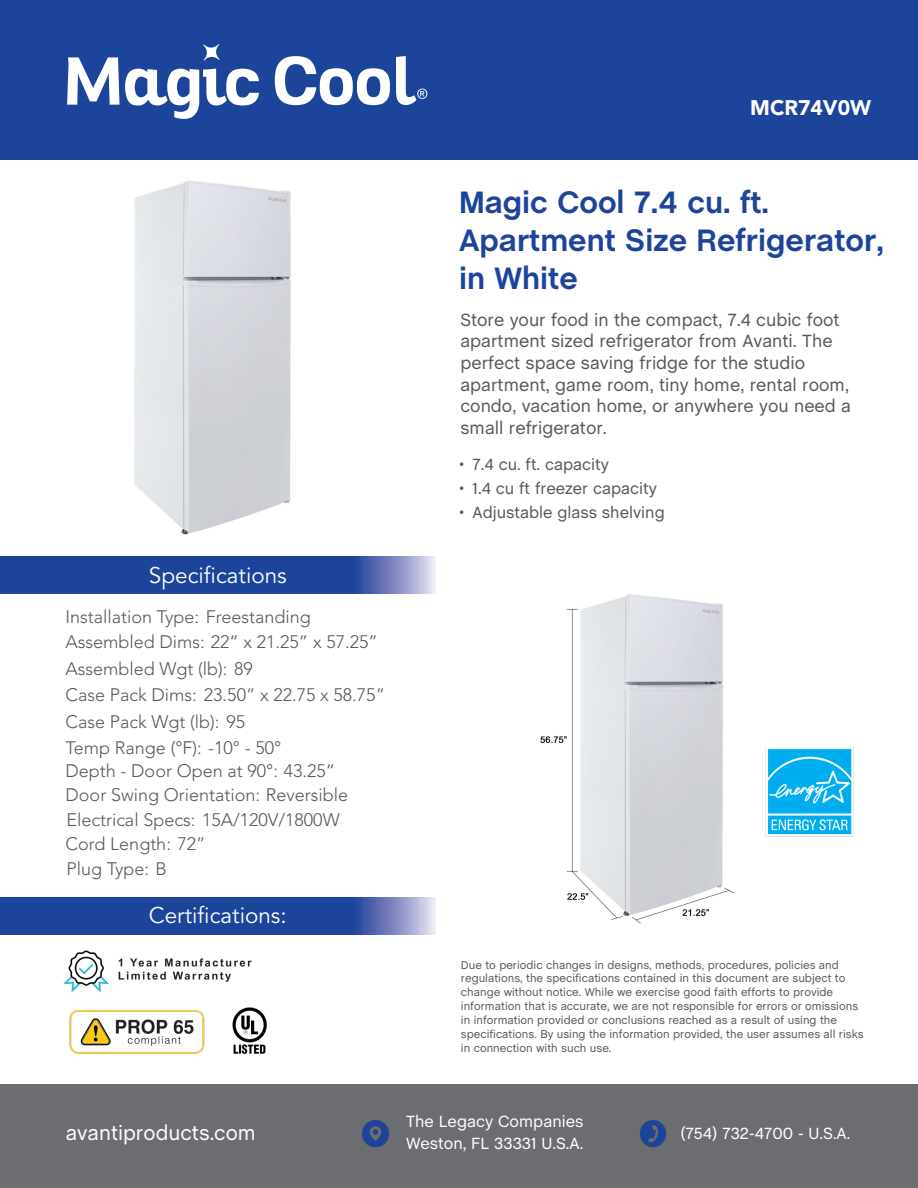
<style>
.page{position:relative;width:918px;height:1188px;background:#fff}
.page>*{position:absolute;margin:0;border:0;box-sizing:border-box;transform-origin:0 0}
.Large_Title{font:700 31.5px/37.8px "Chalet";color:#1d449b}
.t1{font:22.5px "Avenir LT Std";color:#fff}
.t2{font:21px "Chalet";color:#fff}
.Sku_Top{font:900 21px "Avenir LT Std";color:#fff}
.return_value{font:300 18px "Avenir LT Std";color:#57585a}
.Short_Description{font:18px/21.6px "Chalet";color:#57585a}
.t3{font:16.5px "Chalet";color:#57585a}
.t4{font:16.5px/21.6px "Chalet";color:#fff}
.disclaimer{font:11.55px/13.8px "Chalet";color:#57585a}
</style>
<div class="page">
<div style="left:0;top:0;width:918px;height:160px;background:#1d449b"></div>
<div style="left:0;top:1084px;width:918px;height:104px;background:#6c6d70"></div>
<svg style="left:0;top:897px;width:436px;height:38px;background:#415ea9"></svg>
<img style="left:362px;top:1120px;width:27px;height:27px">
<img style="left:640px;top:1120px;width:27px;height:27px">
<svg style="left:67px;top:44px;width:192px;height:75px"></svg>
<svg style="left:275px;top:56px;width:115px;height:49px"></svg>
<svg style="left:396px;top:56px;width:31px;height:49px"></svg>
<svg style="left:0;top:556px;width:436px;height:38px;background:#2f51a2"></svg>
<img style="left:540px;top:594px;width:195px;height:330px">
<img style="left:55px;top:897px;width:206px;height:87px">
<img style="left:64px;top:961px;width:143px;height:93px">
<img style="left:232px;top:1007px;width:35px;height:47px">
<img style="left:134px;top:181px;width:157px;height:354px">
<img style="left:765px;top:747px;width:89px;height:90px">
<p class="Sku_Top" style="left:750px;top:95px;width:122px">MCR74V0W</p>
<h2 class="t1" style="left:149px;top:563px;width:139px">Specifications</h2>
<p class="return_value" style="left:66px;top:606px;width:247px">Installation Type: Freestanding</p>
<p class="return_value" style="left:66px;top:632px;width:314px">Assembled Dims: 22” x 21.25” x 57.25”</p>
<p class="return_value" style="left:66px;top:658px;width:189px">Assembled Wgt (lb): 89</p>
<p class="return_value" style="left:66px;top:685px;width:321px">Case Pack Dims: 23.50” x 22.75 x 58.75”</p>
<p class="return_value" style="left:66px;top:711px;width:181px">Case Pack Wgt (lb): 95</p>
<p class="return_value" style="left:66px;top:737px;width:217px">Temp Range (°F): -10° - 50°</p>
<p class="return_value" style="left:66px;top:760px;width:271px">Depth - Door Open at 90°: 43.25”</p>
<p class="return_value" style="left:66px;top:785px;width:284px">Door Swing Orientation: Reversible</p>
<p class="return_value" style="left:66px;top:809px;width:275px">Electrical Specs: 15A/120V/1800W</p>
<p class="return_value" style="left:66px;top:833px;width:141px">Cord Length: 72”</p>
<p class="return_value" style="left:66px;top:858px;width:102px">Plug Type: B</p>
<h2 class="t1" style="left:149px;top:903px;width:139px">Certifications:</h2>
<p class="Large_Title" style="left:459px;top:185px;width:426px">Magic Cool 7.4 cu. ft.<br>Apartment Size Refrigerator, in White</p>
<p class="Short_Description" style="left:460px;top:309px;width:392px">Store your food in the compact, 7.4 cubic foot apartment sized refrigerator from Avanti. The perfect space saving fridge for the studio apartment, game room, tiny home, rental room, condo, vacation home, or anywhere you need a small refrigerator.</p>
<p class="t3" style="left:459px;top:454px;width:151px">• 7.4 cu. ft. capacity</p>
<p class="t3" style="left:459px;top:478px;width:199px">• 1.4 cu ft freezer capacity</p>
<p class="t3" style="left:459px;top:502px;width:207px">• Adjustable glass shelving</p>
<p class="disclaimer" style="left:461px;top:958px;width:404px">Due to periodic changes in designs, methods, procedures, policies and regulations, the specifications contained in this document are subject to change without notice. While we exercise good faith efforts to provide information that is accurate, we are not responsible for errors or omissions in information provided or conclusions reached as a result of using the specifications. By using the information provided, the user assumes all risks in connection with such use.</p>
<h3 class="t4" style="left:406px;top:1111px;width:179px">The Legacy Companies<br>Weston, FL 33331 U.S.A.</h3>
<h3 class="t2" style="left:66px;top:1120px;width:192px">avantiproducts.com</h3>
<h3 class="t4" style="left:680px;top:1122px;width:172px">(754) 732-4700 - U.S.A.</h3>
</div>
